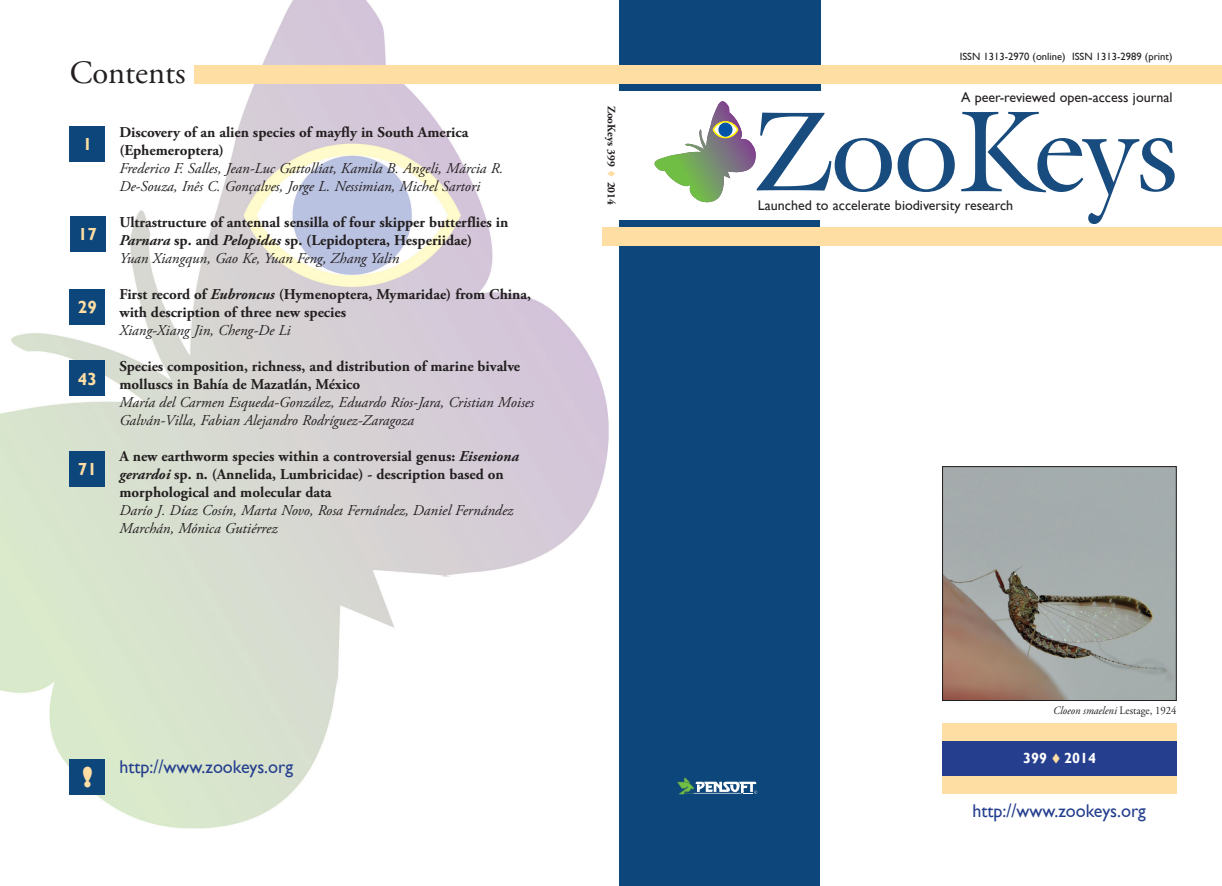
<style>
.page{position:relative;width:1222px;height:886px;background:#fff}
.page>*{position:absolute;margin:0;border:0;box-sizing:border-box;transform-origin:0 0}
.t1{font:32.5px "Adobe Garamond Pro";color:#231f20}
.t2{font:800 27.12px "Gill Sans";color:#ffdea4}
.t3{font:18.38px "Gill Sans";color:#253f8e}
.t4{font:700 17.5px "Gill Sans";color:#ffdea4}
.t5{font:700 15px/18px "Adobe Garamond Pro";color:#231f20}
.t6{font:italic 15px/18px "Adobe Garamond Pro";color:#231f20}
.t7{font:700 14.62px "Gill Sans";color:#fff}
.t8{font:14px "Gill Sans";color:#231f20}
.t9{font:italic 11.25px "Adobe Garamond Pro";color:#231f20;scale:.95 1}
.t10{font:700 11.25px "Adobe Garamond Pro";color:#231f20}
.t11{font:10.62px "Gill Sans";color:#231f20}
.s1{font-style:italic}
.s2{font-weight:400;font-style:italic}
.s3{color:#ffdea4}
.s4{font-style:normal}
</style>
<div class="page">
<img style="left:0;top:0;width:632px;height:829px">
<div style="left:618px;top:221px;width:201px;height:665px;background:#0d467b"></div>
<div style="left:618px;top:0;width:202px;height:91px;background:#0d467b"></div>
<svg style="left:677px;top:777px;width:80px;height:17px"></svg>
<div style="left:602px;top:228px;width:619px;height:18px;background:#ffdea4"></div>
<div style="left:70px;top:759px;width:35px;height:35px;background:#0d467b"></div>
<svg style="left:654px;top:101px;width:237px;height:102px"></svg>
<svg style="left:897px;top:138px;width:57px;height:54px"></svg>
<svg style="left:961px;top:112px;width:212px;height:112px"></svg>
<img style="left:943px;top:468px;width:231px;height:231px">
<div style="left:941px;top:466px;width:235px;height:235px;border:1px solid #231f20"></div>
<div style="left:70px;top:126px;width:35px;height:36px;background:#0d467b"></div>
<div style="left:70px;top:217px;width:35px;height:35px;background:#0d467b"></div>
<div style="left:70px;top:289px;width:35px;height:36px;background:#0d467b"></div>
<div style="left:70px;top:361px;width:35px;height:35px;background:#0d467b"></div>
<div style="left:70px;top:451px;width:35px;height:35px;background:#0d467b"></div>
<div style="left:942px;top:740px;width:234px;height:36px;background:#253f8e"></div>
<div style="left:942px;top:723px;width:234px;height:17px;background:#ffdea4"></div>
<div style="left:942px;top:776px;width:234px;height:18px;background:#ffdea4"></div>
<div style="left:194px;top:65px;width:1027px;height:19px;background:#ffdea4"></div>
<h1 class="t1" style="left:70px;top:53px;width:117px">Contents</h1>
<p class="t4" style="left:83px;top:134px;width:11px">1</p>
<p class="t4" style="left:78px;top:224px;width:20px">17</p>
<p class="t4" style="left:78px;top:297px;width:20px">29</p>
<p class="t4" style="left:78px;top:368px;width:20px">43</p>
<p class="t4" style="left:78px;top:459px;width:20px">71</p>
<p class="t5" style="left:119px;top:123px;width:350px">Discovery of an alien species of mayfly in South America (Ephemeroptera)</p>
<p class="t6" style="left:119px;top:159px;width:385px">Frederico F. Salles, Jean-Luc Gattolliat, Kamila B. Angeli, Márcia R.<br>De-Souza, Inês C. Gonçalves, Jorge L. Nessimian, Michel Sartori</p>
<p class="t5" style="left:119px;top:213px;width:390px">Ultrastructure of antennal sensilla of four skipper butterflies in<br><span class="s1">Parnara</span> sp. and <span class="s1">Pelopidas</span> sp. (Lepidoptera, Hesperiidae)<br><span class="s2">Yuan Xiangqun, Gao Ke, Yuan Feng, Zhang Yalin</span></p>
<p class="t5" style="left:119px;top:285px;width:413px">First record of <span class="s1">Eubroncus</span> (Hymenoptera, Mymaridae) from China, with description of three new species</p>
<p class="t6" style="left:119px;top:321px;width:173px">Xiang-Xiang Jin, Cheng-De Li</p>
<p class="t5" style="left:119px;top:357px;width:402px">Species composition, richness, and distribution of marine bivalve molluscs in Bahía de Mazatlán, México</p>
<p class="t6" style="left:119px;top:393px;width:416px">María del Carmen Esqueda-González, Eduardo Ríos-Jara, Cristian Moises<br>Galván-Villa, Fabian Alejandro Rodríguez-Zaragoza</p>
<p class="t5" style="left:119px;top:447px;width:401px">A new earthworm species within a controversial genus: <span class="s1">Eiseniona gerardoi</span> sp. n. (Annelida, Lumbricidae) - description based on morphological and molecular data</p>
<p class="t6" style="left:119px;top:501px;width:395px">Darío J. Díaz Cosín, Marta Novo, Rosa Fernández, Daniel Fernández<br>Marchán, Mónica Gutiérrez</p>
<p class="t10" style="left:618px;top:106px;width:101px;rotate:90deg">ZooKeys 399 <span class="s3">▼</span> 2014</p>
<h2 class="t2" style="left:82px;top:760px;width:12px">!</h2>
<p class="t3" style="left:119px;top:756px;width:175px">http://www.zookeys.org</p>
<p class="t11" style="left:959px;top:50px;width:214px">ISSN 1313-2970 (online) ISSN 1313-2989 (print)</p>
<p class="t8" style="left:960px;top:89px;width:213px">A peer-reviewed open-access journal</p>
<p class="t8" style="left:757px;top:197px;width:257px">Launched to accelerate biodiversity research</p>
<p class="t9" style="left:1052px;top:703px;width:131px">Cloeon smaeleni <span class="s4">Lestage, 1924</span></p>
<p class="t7" style="left:1022px;top:750px;width:74px">399 <span class="s3">▼</span> 2014</p>
<p class="t3" style="left:972px;top:799px;width:175px">http://www.zookeys.org</p>
</div>
